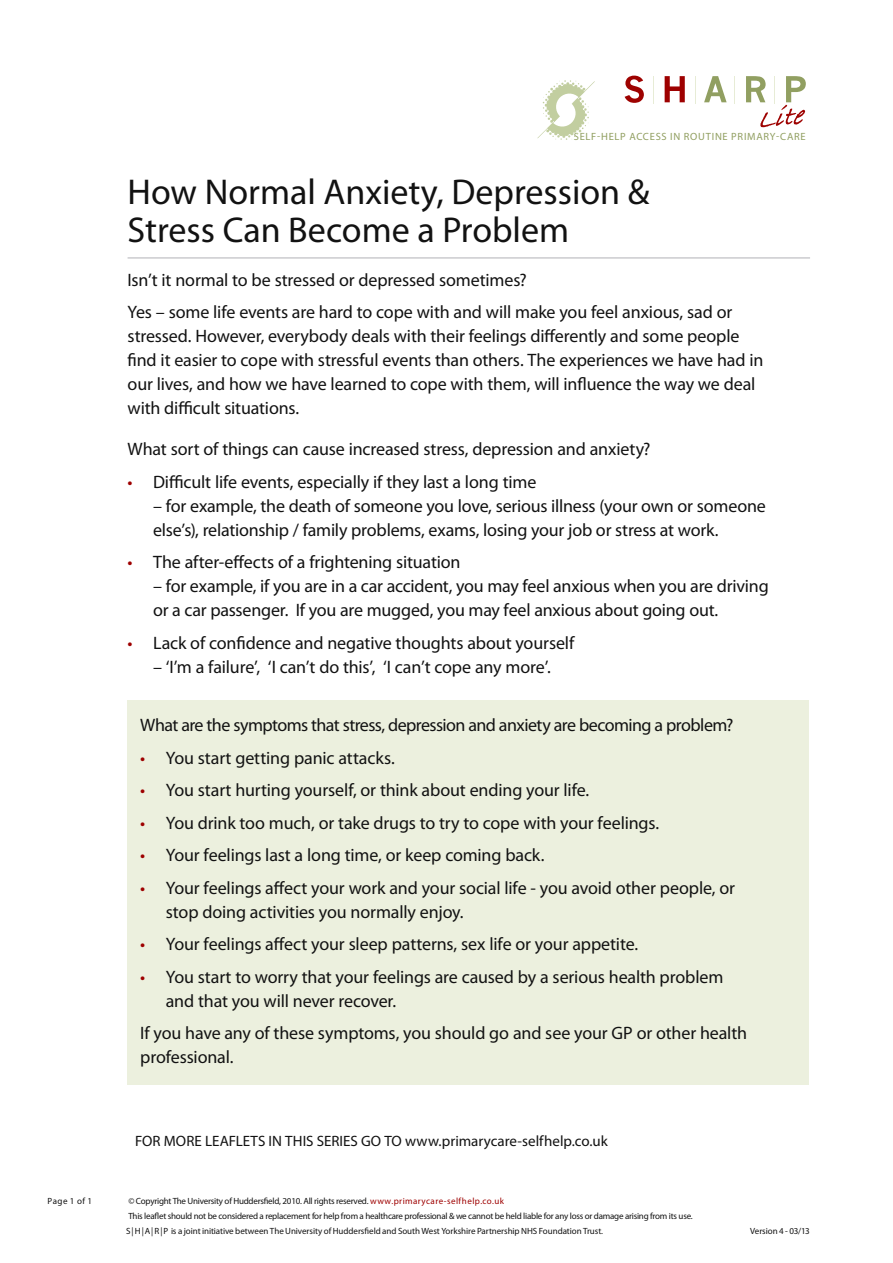
<style>
.page{position:relative;width:893px;height:1263px;background:#fff}
.page>*{position:absolute;margin:0;border:0;box-sizing:border-box;transform-origin:0 0}
.t1{font:36px/37.5px "Myriad Pro";color:#121212}
.t2{font:18px/24px "Myriad Pro";letter-spacing:-.01em;color:#121212}
.t3{font:18px "Myriad Pro";letter-spacing:-.035em;color:#121212}
.t4{font:15px "Myriad Pro";letter-spacing:.005em;color:#121212}
.t5{font:10.5px "Myriad Pro";letter-spacing:.07em;color:#919f61}
.t6{font:9px/15px "Myriad Pro";letter-spacing:-.025em;color:#121212}
.s1{color:#9e0000}
</style>
<div class="page">
<svg style="left:625px;top:76px;width:19px;height:27px"></svg>
<svg style="left:653px;top:76px;width:1px;height:27px"></svg>
<svg style="left:665px;top:76px;width:20px;height:26px"></svg>
<svg style="left:695px;top:76px;width:1px;height:27px"></svg>
<svg style="left:704px;top:76px;width:23px;height:26px"></svg>
<svg style="left:734px;top:76px;width:1px;height:27px"></svg>
<svg style="left:746px;top:76px;width:60px;height:51px"></svg>
<svg style="left:537px;top:80px;width:58px;height:60px"></svg>
<hr style="left:128px;top:258px;width:682px;height:1px;background:#b2b2b6">
<div style="left:128px;top:700px;width:680px;height:384px;background:#ecf0de"></div>
<p class="t5" style="left:574px;top:130px;width:214px">Self-Help Access in Routine Primary-Car</p>
<p class="t5" style="left:800px;top:130px;width:7px">e</p>
<h1 class="t1" style="left:128px;top:173px;width:524px">How Normal Anxiety, Depression &amp;<br>Stress Can Become a Problem</h1>
<p class="t2" style="left:128px;top:263px;width:606px;line-height:32.5px">Isn’t it normal to be stressed or depressed sometimes?<br>Yes – some life events are hard to cope with and will make you feel anxious, sad or</p>
<p class="t2" style="left:128px;top:324px;width:637px">stressed. However, everybody deals with their feelings differently and some people find it easier to cope with stressful events than others. The experiences we have had in our lives, and how we have learned to cope with them, will influence the way we deal with difficult situations.</p>
<p class="t2" style="left:128px;top:437px;width:524px">What sort of things can cause increased stress, depression and anxiety?</p>
<p class="t2" style="left:128px;top:470px;width:410px"><span class="s1">•</span> Difficult life events, especially if they last a long time</p>
<p class="t2" style="left:153px;top:494px;width:614px">– for example, the death of someone you love, serious illness (your own or someone else’s), relationship / family problems, exams, losing your job or stress at work.</p>
<p class="t2" style="left:128px;top:550px;width:335px"><span class="s1">•</span> The after-effects of a frightening situation</p>
<p class="t2" style="left:153px;top:574px;width:617px">– for example, if you are in a car accident, you may feel anxious when you are driving or a car passenger. If you are mugged, you may feel anxious about going out.</p>
<p class="t2" style="left:128px;top:631px;width:449px"><span class="s1">•</span> Lack of confidence and negative thoughts about yourself</p>
<p class="t2" style="left:153px;top:655px;width:399px">– ‘I’m a failure’, ‘I can’t do this’, ‘I can’t cope any more’.</p>
<p class="t3" style="left:140px;top:714px;width:595px">What are the symptoms that stress, depression and anxiety are becoming a problem?</p>
<p class="t2" style="left:140px;top:745px;width:256px"><span class="s1">•</span> You start getting panic attacks.</p>
<p class="t2" style="left:140px;top:778px;width:450px"><span class="s1">•</span> You start hurting yourself, or think about ending your life.</p>
<p class="t2" style="left:140px;top:810px;width:520px"><span class="s1">•</span> You drink too much, or take drugs to try to cope with your feelings.</p>
<p class="t2" style="left:140px;top:843px;width:406px"><span class="s1">•</span> Your feelings last a long time, or keep coming back.</p>
<p class="t2" style="left:166px;top:875px;width:571px;text-indent:-26px"><span class="s1">•</span> Your feelings affect your work and your social life - you avoid other people, or stop doing activities you normally enjoy.</p>
<p class="t2" style="left:140px;top:932px;width:499px"><span class="s1">•</span> Your feelings affect your sleep patterns, sex life or your appetite.</p>
<p class="t2" style="left:166px;top:964px;width:559px;text-indent:-26px"><span class="s1">•</span> You start to worry that your feelings are caused by a serious health problem and that you will never recover.</p>
<p class="t2" style="left:140px;top:1021px;width:608px">If you have any of these symptoms, you should go and see your GP or other health professional.</p>
<p class="t4" style="left:135px;top:1131px;width:102px">FOR MORELEAFLET</p>
<p class="t4" style="left:258px;top:1131px;width:351px">S IN THIS SERIES GO TO www.primarycare-selfhelp.co.uk</p>
<p class="t6" style="left:48px;top:1194px;width:46px">Page 1 of 1</p>
<p class="t6" style="left:126px;top:1194px;width:568px">© Copyright The University of Huddersfield, 2010. All rights reserved. <span class="s1">www.primarycare-selfhelp.co.uk<br></span>This leaflet should not be considered a replacement for help from a healthcare professional &amp; we cannot be held liable for any loss or damage arising from its use.<br>S|H|A|R|P is a joint initiative between The University of Huddersfield and South West Yorkshire Partnership NHS Foundation Trust.</p>
<p class="t6" style="left:750px;top:1224px;width:61px">Version 4 - 03/13</p>
</div>
